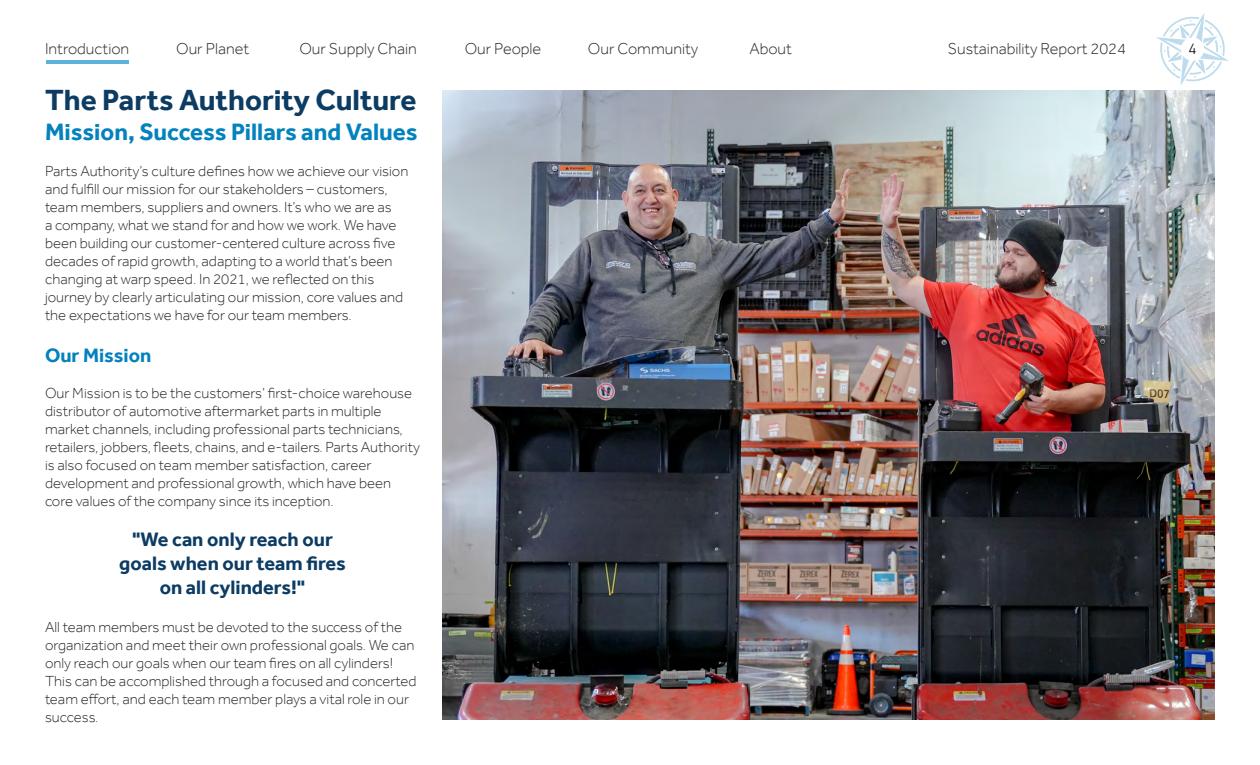
<style>
.page{position:relative;width:1260px;height:765px;background:#fff}
.page>*{position:absolute;margin:0;border:0;box-sizing:border-box;transform-origin:0 0}
.t1{font:700 30px "Effra";color:#0c3c63}
.t2{font:700 24.38px "Effra";color:#0382bd}
.t3{font:700 20px/23.8px "Effra";color:#0c3c63;text-align:center}
.t4{font:700 20px "Effra";color:#0382bd}
.t5{font:300 16.25px "Effra";color:#292829}
.t6{font:300 15px/18px "Effra";color:#292829}
.t7{font:300 15px "DIN2014";color:#000}
</style>
<div class="page">
<svg style="left:1156px;top:13px;width:73px;height:72px"></svg>
<img style="left:442px;top:90px;width:773px;height:630px">
<hr style="left:46px;top:60px;width:83px;height:3px;background:#60b1da">
<p class="t5" style="left:45px;top:39px;width:86px">Introduction</p>
<p class="t5" style="left:176px;top:39px;width:75px">Our Planet</p>
<p class="t5" style="left:299px;top:39px;width:119px">Our Supply Chain</p>
<p class="t5" style="left:465px;top:39px;width:78px">Our People</p>
<p class="t5" style="left:588px;top:39px;width:112px">Our Community</p>
<p class="t5" style="left:749px;top:39px;width:44px">About</p>
<p class="t5" style="left:948px;top:39px;width:180px">Sustainability Report 2024</p>
<h1 class="t1" style="left:45px;top:82px;width:373px">The Parts Authority Culture</h1>
<h2 class="t2" style="left:45px;top:117px;width:374px">Mission, Success Pillars and Values</h2>
<p class="t6" style="left:45px;top:162px;width:365px">Parts Authority’s culture defines how we achieve our vision and fulfill our mission for our stakeholders – customers, team members, suppliers and owners. It’s who we are as<br>a company, what we stand for and how we work. We have been building our customer-centered culture across five decades of rapid growth, adapting to a world that’s been changing at warp speed. In 2021, we reflected on this journey by clearly articulating our mission, core values and the expectations we have for our team members.</p>
<h3 class="t4" style="left:45px;top:343px;width:108px">Our Mission</h3>
<p class="t6" style="left:45px;top:384px;width:377px">Our Mission is to be the customers’ first-choice warehouse distributor of automotive aftermarket parts in multiple market channels, including professional parts technicians, retailers, jobbers, fleets, chains, and e-tailers. Parts Authority is also focused on team member satisfaction, career development and professional growth, which have been core values of the company since its inception.</p>
<h3 class="t3" style="left:119px;top:528px;width:228px">"We can only reach our goals when our team fires on all cylinders!"</h3>
<p class="t6" style="left:45px;top:618px;width:373px">All team members must be devoted to the success of the organization and meet their own professional goals. We can only reach our goals when our team fires on all cylinders!<br>This can be accomplished through a focused and concerted team effort, and each team member plays a vital role in our success.</p>
<p class="t7" style="left:1189px;top:40px;width:9px">4</p>
</div>
